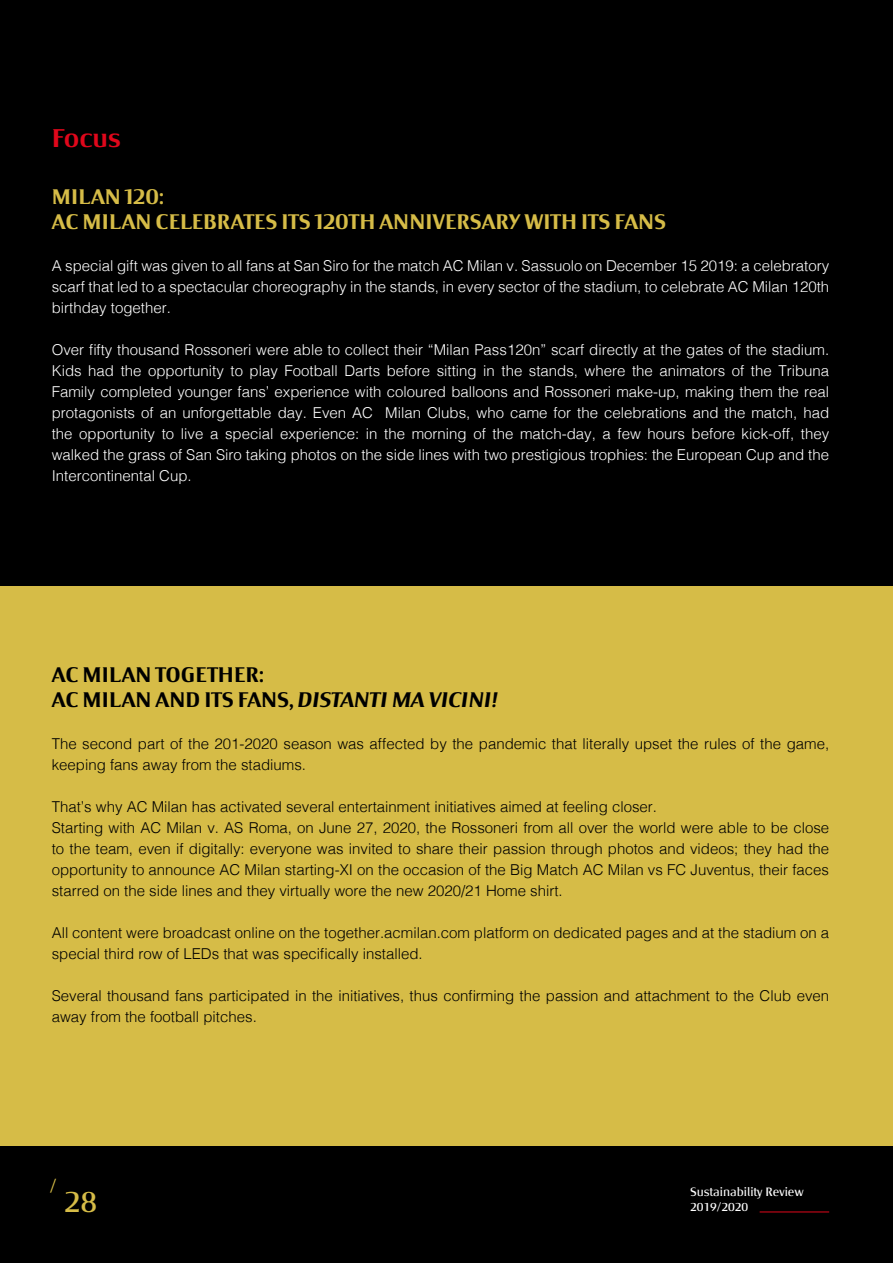
<style>
.page{position:relative;width:893px;height:1263px;background:#fff}
.page>*{position:absolute;margin:0;border:0;box-sizing:border-box;transform-origin:0 0}
.t1{font:30px "Milan Type Rev";color:#d6bc47}
.t2{font:700 25.5px "Milan Type Rev";color:#e0071b}
.t3{font:700 21px/25.2px "Milan Type Rev";color:#d6bc47}
.t4{font:700 21px/25.2px "Milan Type Rev";color:#000}
.t5{font:18px "Milan Type Rev";color:#d6bc47}
.t6{font:300 15px/21px "Helvetica";color:#000}
.t7{font:300 15px/21px "Helvetica";color:#fff;text-align:justify}
.t8{font:12px "Milan Type Rev";color:#fff}
.s1{font-style:italic}
</style>
<div class="page">
<div style="left:0;top:1146px;width:893px;height:117px;background:#000"></div>
<hr style="left:760px;top:1211px;width:69px;height:1px;background:#e0071b">
<div style="left:0;top:0;width:893px;height:587px;background:#000"></div>
<div style="left:0;top:587px;width:893px;height:559px;background:#d6bc47"></div>
<h2 class="t2" style="left:52px;top:124px;width:70px">Focus</h2>
<h3 class="t3" style="left:52px;top:184px;width:616px">MILAN 120:<br>AC MILAN CELEBRATES ITS 120TH ANNIVERSARY WITH ITS FANS</h3>
<p class="t7" style="left:52px;top:254px;width:779px">A special gift was given to all fans at San Siro for the match AC Milan v. Sassuolo on December 15 2019: a celebratory scarf that led to a spectacular choreography in the stands, in every sector of the stadium, to celebrate AC Milan 120th birthday together.</p>
<p class="t7" style="left:52px;top:338px;width:779px">Over fifty thousand Rossoneri were able to collect their “Milan Pass120n” scarf directly at the gates of the stadium.<br>Kids had the opportunity to play Football Darts before sitting in the stands, where the animators of the Tribuna Family completed younger fans’ experience with coloured balloons and Rossoneri make-up, making them the real protagonists of an unforgettable day. Even AC Milan Clubs, who came for the celebrations and the match, had the opportunity to live a special experience: in the morning of the match-day, a few hours before kick-off, they walked the grass of San Siro taking photos on the side lines with two prestigious trophies: the European Cup and the Intercontinental Cup.</p>
<h3 class="t4" style="left:52px;top:662px;width:448px">AC MILAN TOGETHER:<br>AC MILAN AND ITS FANS, <span class="s1">DISTANTI MA VICINI!</span></h3>
<p class="t6" style="left:52px;top:732px;width:779px">The second part of the 201-2020 season was affected by the pandemic that literally upset the rules of the game, keeping fans away from the stadiums.</p>
<p class="t6" style="left:52px;top:795px;width:779px">That’s why AC Milan has activated several entertainment initiatives aimed at feeling closer.<br>Starting with AC Milan v. AS Roma, on June 27, 2020, the Rossoneri from all over the world were able to be close to the team, even if digitally: everyone was invited to share their passion through photos and videos; they had the opportunity to announce AC Milan starting-XI on the occasion of the Big Match AC Milan vs FC Juventus, their faces starred on the side lines and they virtually wore the new 2020/21 Home shirt.</p>
<p class="t6" style="left:52px;top:921px;width:779px">All content were broadcast online on the together.acmilan.com platform on dedicated pages and at the stadium on a special third row of LEDs that was specifically installed.</p>
<p class="t6" style="left:52px;top:984px;width:779px">Several thousand fans participated in the initiatives, thus confirming the passion and attachment to the Club even away from the football pitches.</p>
<p class="t5" style="left:50px;top:1175px;width:8px">/</p>
<p class="t8" style="left:690px;top:1185px;width:115px">Sustainability Review</p>
<h1 class="t1" style="left:64px;top:1184px;width:35px">28</h1>
<p class="t8" style="left:690px;top:1200px;width:60px">2019/2020</p>
</div>
